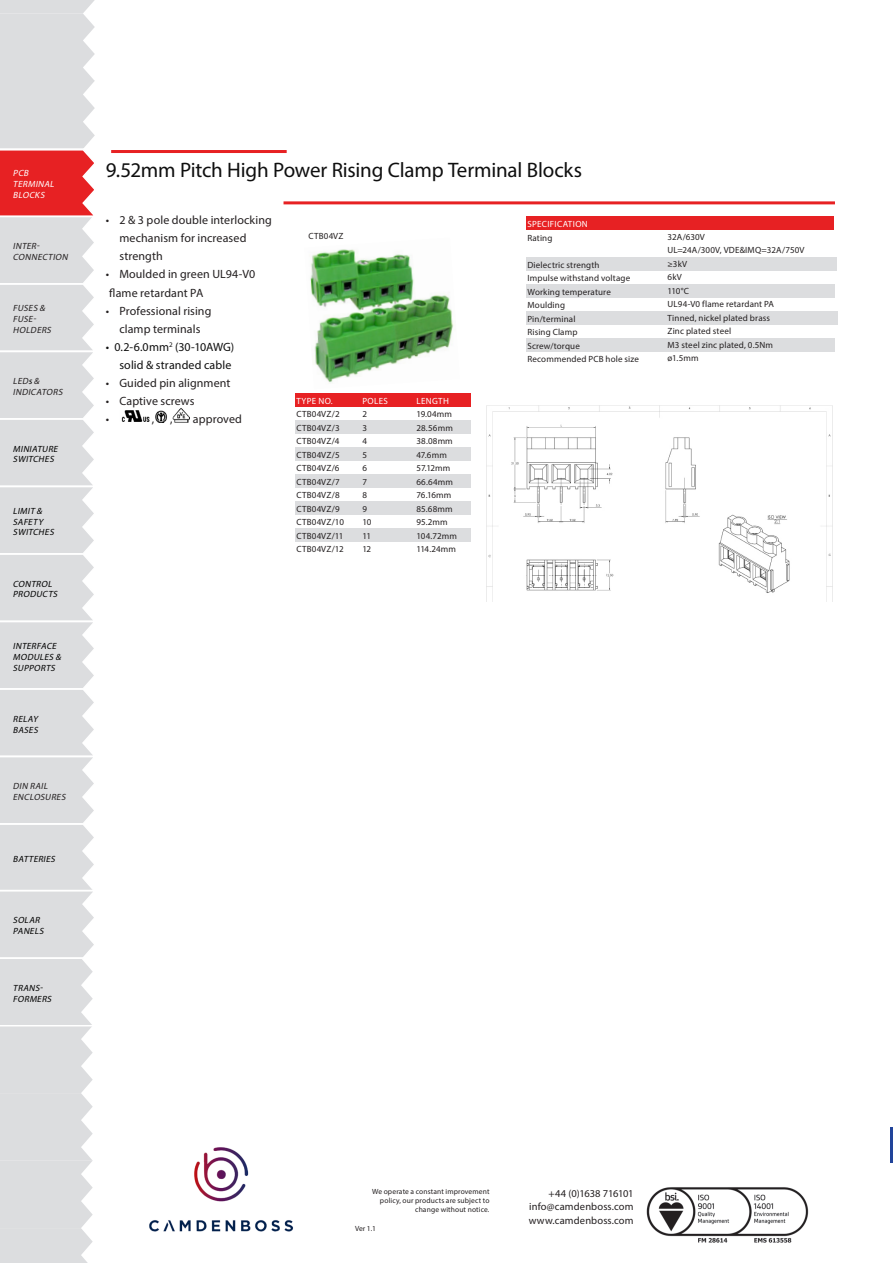
<style>
.page{position:relative;width:893px;height:1263px;background:#fff}
.page>*{position:absolute;margin:0;border:0;box-sizing:border-box;transform-origin:0 0}
.t1{font:21px "Myriad Pro";letter-spacing:-.01em;color:#0f0f0f}
.t2{font:12px/18px "Myriad Pro";letter-spacing:.005em;color:#231f20}
.t3{font:12px "Myriad Pro";letter-spacing:.01em;color:#0f0f0f}
.t4{font:10.5px/13.5px "Myriad Pro";letter-spacing:.01em;color:#231f20;text-align:justify}
.t5{font:9px "Myriad Pro";letter-spacing:.02em;color:#231f20}
.t6{font:italic 9px/10.8px "Myriad Pro";color:#000}
.t7{font:italic 9px/10.8px "Myriad Pro";color:#231f20}
.t8{font:9px "Myriad Pro";letter-spacing:.04em;color:#fff}
.t9{font:italic 9px/10.8px "Myriad Pro";color:#fff}
.t10{font:italic 9px/10.8px "Myriad Pro";color:#030203}
.t11{font:7.5px/9px "Myriad Pro";letter-spacing:.015em;color:#231f20;text-align:right}
.s1{color:#000}
</style>
<div class="page">
<svg style="left:0;top:0;width:95px;height:1263px;background:#dfd6d8"></svg>
<hr style="left:0;top:148px;width:86px;height:2px;background:#fff">
<hr style="left:0;top:216px;width:94px;height:1px;background:#fff">
<hr style="left:0;top:283px;width:86px;height:2px;background:#fff">
<hr style="left:0;top:351px;width:95px;height:1px;background:#fff">
<hr style="left:0;top:418px;width:86px;height:2px;background:#fff">
<hr style="left:0;top:486px;width:95px;height:1px;background:#fff">
<hr style="left:0;top:553px;width:86px;height:2px;background:#fff">
<hr style="left:0;top:621px;width:95px;height:1px;background:#fff">
<hr style="left:0;top:688px;width:86px;height:2px;background:#fff">
<hr style="left:0;top:756px;width:95px;height:1px;background:#fff">
<hr style="left:0;top:823px;width:86px;height:2px;background:#fff">
<hr style="left:0;top:890px;width:95px;height:1px;background:#fff">
<hr style="left:0;top:957px;width:86px;height:2px;background:#fff">
<hr style="left:0;top:1025px;width:95px;height:1px;background:#fff">
<img style="left:646px;top:1187px;width:162px;height:56px">
<img style="left:149px;top:1147px;width:144px;height:85px">
<hr style="left:891px;top:1127px;width:2px;height:35px;background:#21449a">
<hr style="left:111px;top:150px;width:176px;height:3px;background:#e72123">
<img style="left:310px;top:249px;width:144px;height:134px">
<div style="left:295px;top:528px;width:175px;height:14px;background:#dcdddf"></div>
<div style="left:526px;top:338px;width:308px;height:13px;background:#dcdddf"></div>
<div style="left:295px;top:420px;width:175px;height:14px;background:#dcdddf"></div>
<div style="left:295px;top:447px;width:175px;height:13px;background:#dcdddf"></div>
<div style="left:295px;top:474px;width:175px;height:14px;background:#dcdddf"></div>
<div style="left:295px;top:501px;width:175px;height:13px;background:#dcdddf"></div>
<div style="left:526px;top:257px;width:310px;height:13px;background:#dcdddf"></div>
<div style="left:526px;top:284px;width:308px;height:13px;background:#dcdddf"></div>
<div style="left:526px;top:311px;width:311px;height:13px;background:#dcdddf"></div>
<div style="left:295px;top:393px;width:175px;height:13px;background:#e72123"></div>
<img style="left:121px;top:410px;width:29px;height:11px">
<img style="left:155px;top:410px;width:12px;height:12px">
<img style="left:172px;top:408px;width:18px;height:14px">
<div style="left:526px;top:216px;width:307px;height:14px;background:#e72123"></div>
<hr style="left:284px;top:201px;width:551px;height:3px;background:#e72123">
<img style="left:486px;top:405px;width:346px;height:197px">
<p class="t9" style="left:13px;top:168px;width:45px">PCB<br>TERMINAL<br>BLOCKS</p>
<p class="t7" style="left:13px;top:241px;width:58px">INTER-<br>CONNECTION</p>
<p class="t7" style="left:13px;top:303px;width:42px">FUSES &amp;<br>FUSE-<br>HOLDERS</p>
<p class="t7" style="left:13px;top:376px;width:53px">LED<span class="s1">s</span>&amp;<br>INDICATORS</p>
<p class="t6" style="left:13px;top:443px;width:48px">MINIATURE<br>SWITCHES</p>
<p class="t6" style="left:13px;top:505px;width:44px">LIMIT &amp;<br>SAFETY<br>SWITCHES</p>
<p class="t6" style="left:13px;top:578px;width:48px">CONTROL<br>PRODUCTS</p>
<p class="t6" style="left:13px;top:641px;width:51px">INTERFACE<br>MODULES &amp;<br>SUPPORTS</p>
<p class="t10" style="left:13px;top:713px;width:29px">RELAY<br>BASES</p>
<p class="t7" style="left:13px;top:781px;width:56px">DIN RAIL<br>ENCLOSURES</p>
<p class="t6" style="left:13px;top:853px;width:46px">BATTERIES</p>
<p class="t6" style="left:13px;top:915px;width:34px">SOLAR<br>PANELS</p>
<p class="t6" style="left:13px;top:982px;width:42px">TRANS-<br>FORMERS</p>
<p class="t1" style="left:106px;top:157px;width:478px">9.52mm Pitch High Power Rising Clamp Terminal Blocks</p>
<p class="t2" style="left:119px;top:211px;width:154px;text-indent:-14px">• 2 &amp; 3 pole double interlocking mechanism for increased strength</p>
<p class="t2" style="left:106px;top:265px;width:151px">• Moulded in green UL94-V0 flame retardant PA</p>
<p class="t2" style="left:106px;top:301px;width:107px;text-align:center">• Professional rising clamp terminals</p>
<p class="t3" style="left:106px;top:339px;width:130px">• 0.2-6.0mm<sup>2</sup> (30-10AWG)</p>
<p class="t3" style="left:119px;top:357px;width:114px">solid &amp; stranded cable</p>
<p class="t2" style="left:106px;top:373px;width:126px">• Guided pin alignment</p>
<p class="t2" style="left:106px;top:391px;width:90px">• Captive screws</p>
<p class="t2" style="left:106px;top:409px;width:5px">•</p>
<p class="t2" style="left:152px;top:409px;width:4px">,</p>
<p class="t2" style="left:170px;top:409px;width:4px">,</p>
<p class="t2" style="left:193px;top:409px;width:51px">approved</p>
<p class="t8" style="left:527px;top:218px;width:62px">SPECIFICATION</p>
<p class="t5" style="left:527px;top:232px;width:26px">Rating</p>
<p class="t5" style="left:527px;top:259px;width:74px">Dielectric strength</p>
<p class="t5" style="left:527px;top:272px;width:104px">Impulse withstand voltage</p>
<p class="t5" style="left:527px;top:286px;width:85px">Working temperature</p>
<p class="t5" style="left:527px;top:299px;width:39px">Moulding</p>
<p class="t5" style="left:527px;top:313px;width:50px">Pin/terminal</p>
<p class="t5" style="left:527px;top:326px;width:52px">Rising Clamp</p>
<p class="t5" style="left:527px;top:340px;width:54px">Screw/torque</p>
<p class="t5" style="left:527px;top:353px;width:113px">Recommended PCB hole size</p>
<p class="t5" style="left:308px;top:230px;width:37px">CTB04VZ</p>
<p class="t8" style="left:296px;top:395px;width:38px">TYPE NO.</p>
<p class="t5" style="left:296px;top:409px;width:45px">CTB04VZ/2</p>
<p class="t5" style="left:296px;top:422px;width:45px">CTB04VZ/3</p>
<p class="t5" style="left:296px;top:436px;width:44px">CTB04VZ/4</p>
<p class="t5" style="left:296px;top:449px;width:45px">CTB04VZ/5</p>
<p class="t5" style="left:296px;top:463px;width:45px">CTB04VZ/6</p>
<p class="t5" style="left:296px;top:476px;width:45px">CTB04VZ/7</p>
<p class="t5" style="left:296px;top:490px;width:45px">CTB04VZ/8</p>
<p class="t5" style="left:296px;top:503px;width:45px">CTB04VZ/9</p>
<p class="t5" style="left:296px;top:517px;width:49px">CTB04VZ/10</p>
<p class="t5" style="left:296px;top:530px;width:49px">CTB04VZ/11</p>
<p class="t5" style="left:296px;top:544px;width:49px">CTB04VZ/12</p>
<p class="t8" style="left:362px;top:395px;width:27px">POLES</p>
<p class="t5" style="left:362px;top:409px;width:6px">2</p>
<p class="t5" style="left:362px;top:422px;width:6px">3</p>
<p class="t5" style="left:362px;top:436px;width:6px">4</p>
<p class="t5" style="left:362px;top:449px;width:6px">5</p>
<p class="t5" style="left:362px;top:463px;width:6px">6</p>
<p class="t5" style="left:362px;top:476px;width:6px">7</p>
<p class="t5" style="left:362px;top:490px;width:6px">8</p>
<p class="t5" style="left:362px;top:503px;width:6px">9</p>
<p class="t5" style="left:362px;top:517px;width:10px">10</p>
<p class="t5" style="left:362px;top:530px;width:10px">11</p>
<p class="t5" style="left:362px;top:544px;width:10px">12</p>
<p class="t8" style="left:416px;top:395px;width:34px">LENGTH</p>
<p class="t5" style="left:416px;top:409px;width:37px">19.04mm</p>
<p class="t5" style="left:416px;top:422px;width:38px">28.56mm</p>
<p class="t5" style="left:416px;top:436px;width:38px">38.08mm</p>
<p class="t5" style="left:416px;top:449px;width:32px">47.6mm</p>
<p class="t5" style="left:416px;top:463px;width:35px">57.12mm</p>
<p class="t5" style="left:416px;top:476px;width:38px">66.64mm</p>
<p class="t5" style="left:416px;top:490px;width:37px">76.16mm</p>
<p class="t5" style="left:416px;top:503px;width:38px">85.68mm</p>
<p class="t5" style="left:416px;top:517px;width:33px">95.2mm</p>
<p class="t5" style="left:416px;top:530px;width:42px">104.72mm</p>
<p class="t5" style="left:416px;top:544px;width:41px">114.24mm</p>
<p class="t5" style="left:668px;top:231px;width:39px">32A/630V</p>
<p class="t5" style="left:668px;top:245px;width:138px">UL=24A/300V, VDE&amp;IMQ=32A/750V</p>
<p class="t5" style="left:668px;top:258px;width:21px">≥3kV</p>
<p class="t5" style="left:668px;top:272px;width:16px">6kV</p>
<p class="t5" style="left:668px;top:285px;width:23px">110°C</p>
<p class="t5" style="left:668px;top:299px;width:108px">UL94-V0 flame retardant PA</p>
<p class="t5" style="left:668px;top:312px;width:104px">Tinned, nickel plated brass</p>
<p class="t5" style="left:668px;top:326px;width:65px">Zinc plated steel</p>
<p class="t5" style="left:668px;top:339px;width:107px">M3 steel zinc plated, 0.5Nm</p>
<p class="t5" style="left:668px;top:353px;width:33px">ø1.5mm</p>
<p class="t11" style="left:372px;top:1187px;width:119px">We operate a constant improvement policy, our products are subject to change without notice.</p>
<p class="t11" style="left:355px;top:1223px;width:22px">Ver 1.1</p>
<p class="t4" style="left:529px;top:1186px;width:106px;text-indent:20px">+44 (0)1638 716101 info@camdenboss.com www.camdenboss.com</p>
</div>
